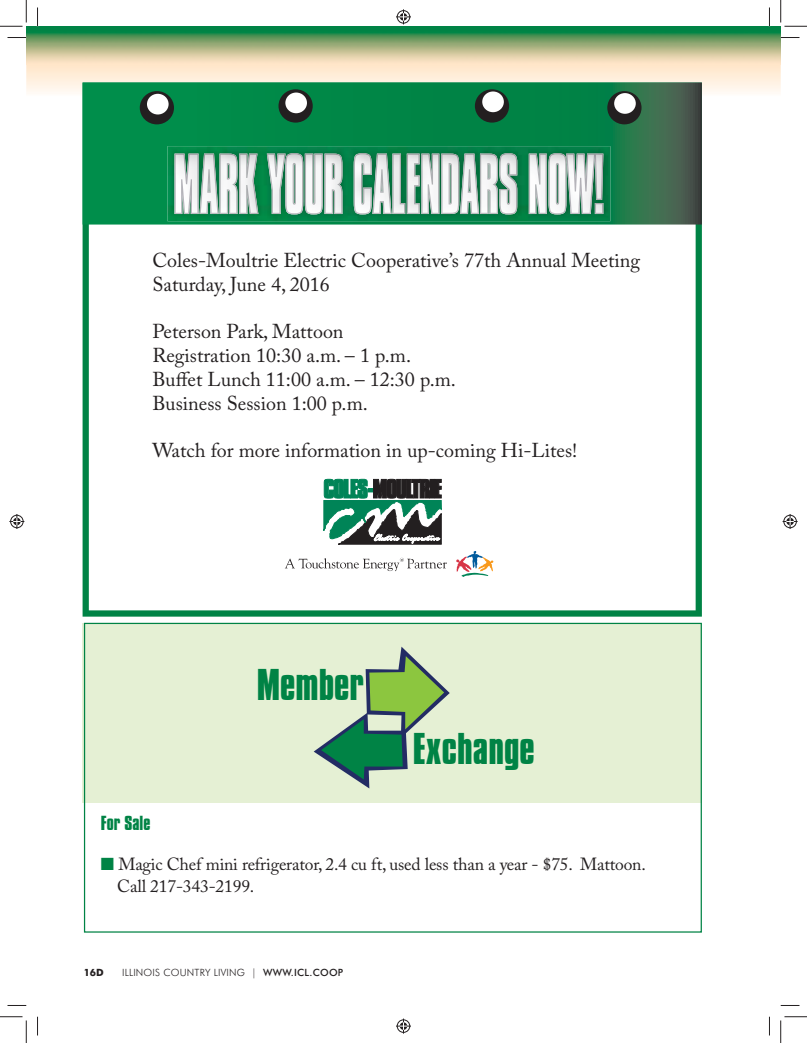
<style>
.page{position:relative;width:807px;height:1043px;background:#fff}
.page>*{position:absolute;margin:0;border:0;box-sizing:border-box;transform-origin:0 0}
.t1{font:700 38.25px "Compacta BT";color:#008345}
.t2{font:20px/23.8px "Adobe Caslon Pro";color:#231f20}
.t3{font:17.5px/22.5px "Adobe Caslon Pro";letter-spacing:-.01em;color:#231f20}
.t4{font:700 17.5px "Compacta BT";color:#008345}
.t5{font:300 10px "Futura BT";letter-spacing:.02em;color:#231f20}
.t6{font:700 10px "Futura BT";color:#231f20}
.s1{font-weight:500}
</style>
<div class="page">
<svg style="left:26px;top:64px;width:754px;height:32px;background:#ffecd7"></svg>
<hr style="left:26px;top:26px;width:754px;height:1px;background:#008345">
<img style="left:26px;top:27px;width:754px;height:37px">
<div style="left:82px;top:623px;width:619px;height:179px;background:#e5f0d4"></div>
<svg style="left:313px;top:646px;width:136px;height:142px"></svg>
<svg style="left:82px;top:224px;width:619px;height:392px"></svg>
<svg style="left:324px;top:478px;width:117px;height:67px"></svg>
<svg style="left:456px;top:551px;width:37px;height:26px"></svg>
<svg style="left:285px;top:558px;width:162px;height:13px"></svg>
<svg style="left:82px;top:82px;width:619px;height:142px;background:#0e814a"></svg>
<img style="left:167px;top:146px;width:443px;height:75px">
<img style="left:267px;top:153px;width:336px;height:61px">
<img style="left:174px;top:154px;width:390px;height:60px">
<svg style="left:594px;top:203px;width:9px;height:11px"></svg>
<img style="left:555px;top:163px;width:4px;height:42px">
<img style="left:292px;top:163px;width:4px;height:42px">
<img style="left:448px;top:163px;width:4px;height:41px">
<img style="left:487px;top:163px;width:3px;height:17px">
<img style="left:331px;top:163px;width:4px;height:17px">
<img style="left:227px;top:163px;width:3px;height:17px">
<img style="left:467px;top:169px;width:4px;height:24px">
<img style="left:380px;top:169px;width:3px;height:24px">
<img style="left:207px;top:169px;width:4px;height:24px">
<div style="left:140px;top:91px;width:34px;height:33px;background:#231f20;border-radius:50%"></div>
<div style="left:278px;top:89px;width:34px;height:34px;background:#231f20;border-radius:50%"></div>
<svg style="left:474px;top:89px;width:35px;height:34px"></svg>
<div style="left:607px;top:91px;width:34px;height:33px;background:#231f20;border-radius:50%"></div>
<div style="left:147px;top:94px;width:21px;height:20px;background:#fff;border-radius:50%"></div>
<div style="left:285px;top:92px;width:22px;height:21px;background:#fff;border-radius:50%"></div>
<div style="left:482px;top:91px;width:21px;height:21px;background:#fff;border-radius:50%"></div>
<div style="left:614px;top:93px;width:21px;height:21px;background:#fff;border-radius:50%"></div>
<svg style="left:8px;top:37px;width:18px;height:1px"></svg>
<svg style="left:780px;top:37px;width:19px;height:1px"></svg>
<svg style="left:8px;top:1005px;width:18px;height:1px"></svg>
<svg style="left:780px;top:1005px;width:19px;height:1px"></svg>
<svg style="left:37px;top:8px;width:1px;height:18px"></svg>
<svg style="left:37px;top:1016px;width:1px;height:19px"></svg>
<svg style="left:769px;top:8px;width:1px;height:18px"></svg>
<svg style="left:769px;top:1016px;width:1px;height:19px"></svg>
<svg style="left:0;top:0;width:27px;height:27px"></svg>
<svg style="left:0;top:1016px;width:27px;height:26px"></svg>
<svg style="left:780px;top:0;width:26px;height:27px"></svg>
<svg style="left:780px;top:1016px;width:26px;height:26px"></svg>
<svg style="left:396px;top:9px;width:15px;height:15px"></svg>
<svg style="left:396px;top:1018px;width:15px;height:15px"></svg>
<svg style="left:9px;top:514px;width:15px;height:15px"></svg>
<svg style="left:782px;top:514px;width:15px;height:15px"></svg>
<p class="t2" style="left:152px;top:250px;width:489px">Coles-Moultrie Electric Cooperative’s 77th Annual Meeting<br>Saturday, June 4, 2016</p>
<p class="t2" style="left:152px;top:322px;width:305px">Peterson Park, Mattoon<br>Registration 10:30 a.m. – 1 p.m.<br>Buffet Lunch 11:00 a.m. – 12:30 p.m.<br>Business Session 1:00 p.m.</p>
<p class="t2" style="left:152px;top:440px;width:426px">Watch for more information in up-coming Hi-Lites!</p>
<h1 class="t1" style="left:257px;top:661px;width:109px">Member</h1>
<h1 class="t1" style="left:412px;top:726px;width:124px">Exchange</h1>
<p class="t4" style="left:101px;top:812px;width:51px">For Sale</p>
<p class="t3" style="left:117px;top:854px;width:530px">Magic Chef mini refrigerator, 2.4 cu ft, used less than a year - $75. Mattoon.<br>Call 217-343-2199.</p>
<p class="t6" style="left:84px;top:968px;width:22px">16D</p>
<p class="t5" style="left:122px;top:966px;width:222px">ILLINOIS COUNTRY LIVING | <span class="s1">WWW.ICL.COOP</span></p>
</div>
